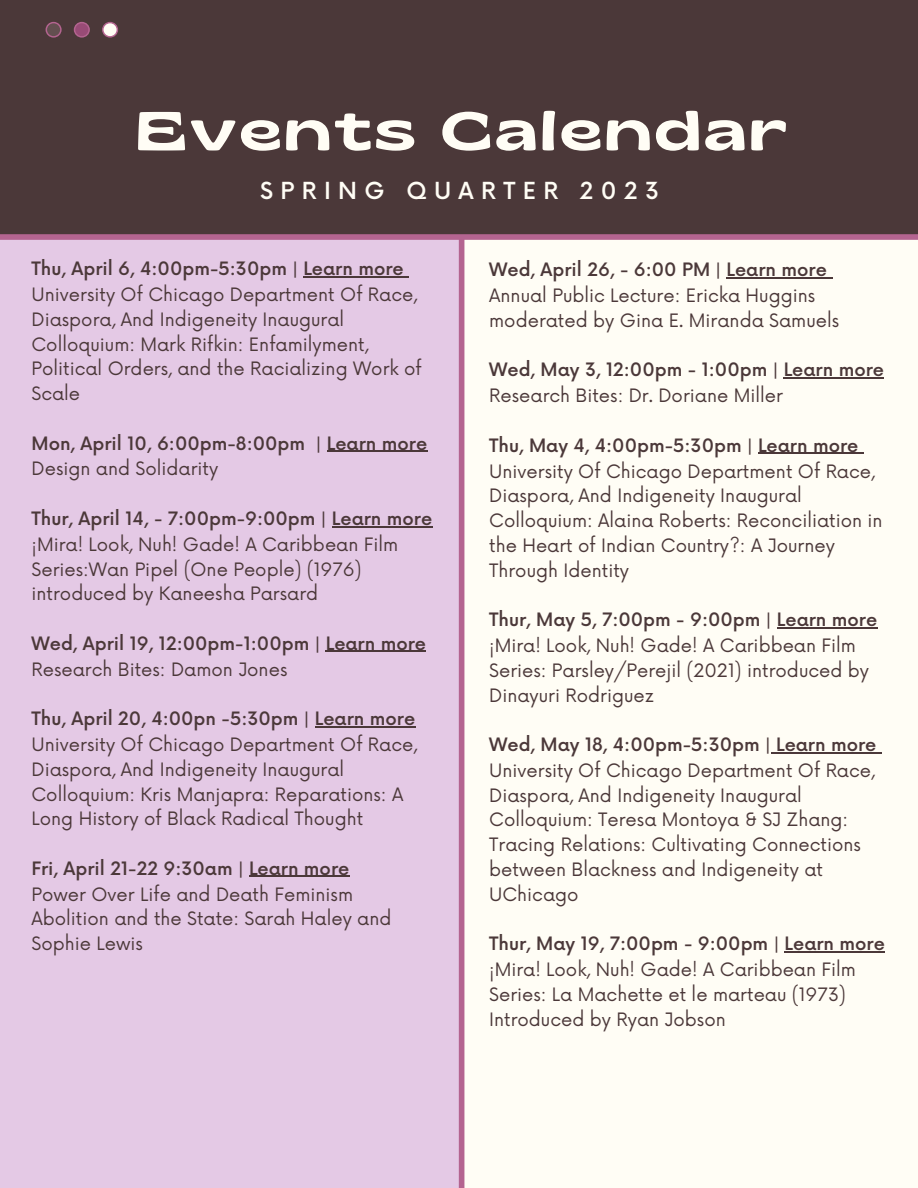
<style>
.page{position:relative;width:918px;height:1188px;background:#e4c9e5}
.page>*{position:absolute;margin:0;border:0;box-sizing:border-box;transform-origin:0 0}
.t1{font:expanded 54.45px "Gliker";letter-spacing:.065em;color:#fffdf5}
.t2{font:500 22.95px "Now";letter-spacing:.32em;color:#fffdf5}
.t3{font:18px/24.8px "Now";color:#4b3839}
.t4{font:500 18px "Now";color:#4b3839}
</style>
<div class="page">
<div style="left:459px;top:173px;width:459px;height:1015px;background:#fffdf5"></div>
<div style="left:459px;top:131px;width:5px;height:1057px;background:#b46490"></div>
<div style="left:0;top:0;width:918px;height:235px;background:#4b3839"></div>
<div style="left:0;top:234px;width:918px;height:6px;background:#b46490"></div>
<svg style="left:46px;top:22px;width:16px;height:16px"></svg>
<svg style="left:74px;top:22px;width:16px;height:16px"></svg>
<svg style="left:102px;top:22px;width:16px;height:16px"></svg>
<hr style="left:303px;top:276px;width:101px;height:1px;background:#4b3839">
<hr style="left:327px;top:451px;width:100px;height:1px;background:#4b3839">
<hr style="left:332px;top:526px;width:100px;height:1px;background:#4b3839">
<hr style="left:326px;top:651px;width:100px;height:1px;background:#4b3839">
<hr style="left:315px;top:726px;width:100px;height:1px;background:#4b3839">
<hr style="left:249px;top:876px;width:100px;height:1px;background:#4b3839">
<hr style="left:727px;top:277px;width:100px;height:2px;background:#4b3839">
<hr style="left:784px;top:378px;width:100px;height:1px;background:#4b3839">
<hr style="left:758px;top:453px;width:100px;height:1px;background:#4b3839">
<hr style="left:777px;top:627px;width:100px;height:1px;background:#4b3839">
<hr style="left:771px;top:752px;width:105px;height:1px;background:#4b3839">
<hr style="left:785px;top:951px;width:100px;height:1px;background:#4b3839">
<h1 class="t1" style="left:136px;top:98px;width:652px">Events Calendar</h1>
<p class="t2" style="left:260px;top:178px;width:400px">SPRING QUARTER 2023</p>
<p class="t4" style="left:32px;top:259px;width:374px">Thu, April 6, 4:00pm-5:30pm | Learn more</p>
<p class="t3" style="left:32px;top:283px;width:392px">University Of Chicago Department Of Race, Diaspora, And Indigeneity Inaugural Colloquium: Mark Rifkin: Enfamilyment, Political Orders, and the Racializing Work of Scale</p>
<p class="t4" style="left:32px;top:433px;width:397px">Mon, April 10, 6:00pm-8:00pm | Learn more</p>
<p class="t3" style="left:32px;top:457px;width:188px">Design and Solidarity</p>
<p class="t4" style="left:32px;top:509px;width:402px">Thur, April 14, - 7:00pm-9:00pm | Learn more</p>
<p class="t3" style="left:32px;top:533px;width:368px">¡Mira! Look, Nuh! Gade! A Caribbean Film<br>Series:Wan Pipel (One People) (1976) introduced by Kaneesha Parsard</p>
<p class="t4" style="left:32px;top:634px;width:396px">Wed, April 19, 12:00pm-1:00pm | Learn more</p>
<p class="t3" style="left:32px;top:658px;width:257px">Research Bites: Damon Jones</p>
<p class="t4" style="left:32px;top:709px;width:385px">Thu, April 20, 4:00pn -5:30pm | Learn more</p>
<p class="t3" style="left:32px;top:733px;width:387px">University Of Chicago Department Of Race, Diaspora, And Indigeneity Inaugural Colloquium: Kris Manjapra: Reparations: A Long History of Black Radical Thought</p>
<p class="t4" style="left:32px;top:859px;width:319px">Fri, April 21-22 9:30am | Learn more</p>
<p class="t3" style="left:32px;top:883px;width:361px">Power Over Life and Death Feminism<br>Abolition and the State: Sarah Haley and<br>Sophie Lewis</p>
<p class="t4" style="left:489px;top:260px;width:339px">Wed, April 26, - 6:00 PM | Learn more</p>
<p class="t3" style="left:489px;top:284px;width:351px">Annual Public Lecture: Ericka Huggins moderated by Gina E. Miranda Samuels</p>
<p class="t4" style="left:489px;top:360px;width:396px">Wed, May 3, 12:00pm - 1:00pm | Learn more</p>
<p class="t3" style="left:489px;top:384px;width:295px">Research Bites: Dr. Doriane Miller</p>
<p class="t4" style="left:489px;top:436px;width:371px">Thu, May 4, 4:00pm-5:30pm | Learn more</p>
<p class="t3" style="left:489px;top:460px;width:395px">University Of Chicago Department Of Race, Diaspora, And Indigeneity Inaugural Colloquium: Alaina Roberts: Reconciliation in the Heart of Indian Country?: A Journey Through Identity</p>
<p class="t4" style="left:489px;top:610px;width:390px">Thur, May 5, 7:00pm - 9:00pm | Learn more</p>
<p class="t3" style="left:489px;top:634px;width:381px">¡Mira! Look, Nuh! Gade! A Caribbean Film<br>Series: Parsley/Perejil (2021) introduced by<br>Dinayuri Rodriguez</p>
<p class="t4" style="left:489px;top:735px;width:389px">Wed, May 18, 4:00pm-5:30pm | Learn more</p>
<p class="t3" style="left:489px;top:759px;width:387px">University Of Chicago Department Of Race, Diaspora, And Indigeneity Inaugural Colloquium: Teresa Montoya &amp; SJ Zhang:<br>Tracing Relations: Cultivating Connections between Blackness and Indigeneity at UChicago</p>
<p class="t4" style="left:489px;top:934px;width:397px">Thur, May 19, 7:00pm - 9:00pm | Learn more</p>
<p class="t3" style="left:489px;top:958px;width:368px">¡Mira! Look, Nuh! Gade! A Caribbean Film<br>Series: La Machette et le marteau (1973)<br>Introduced by Ryan Jobson</p>
</div>
